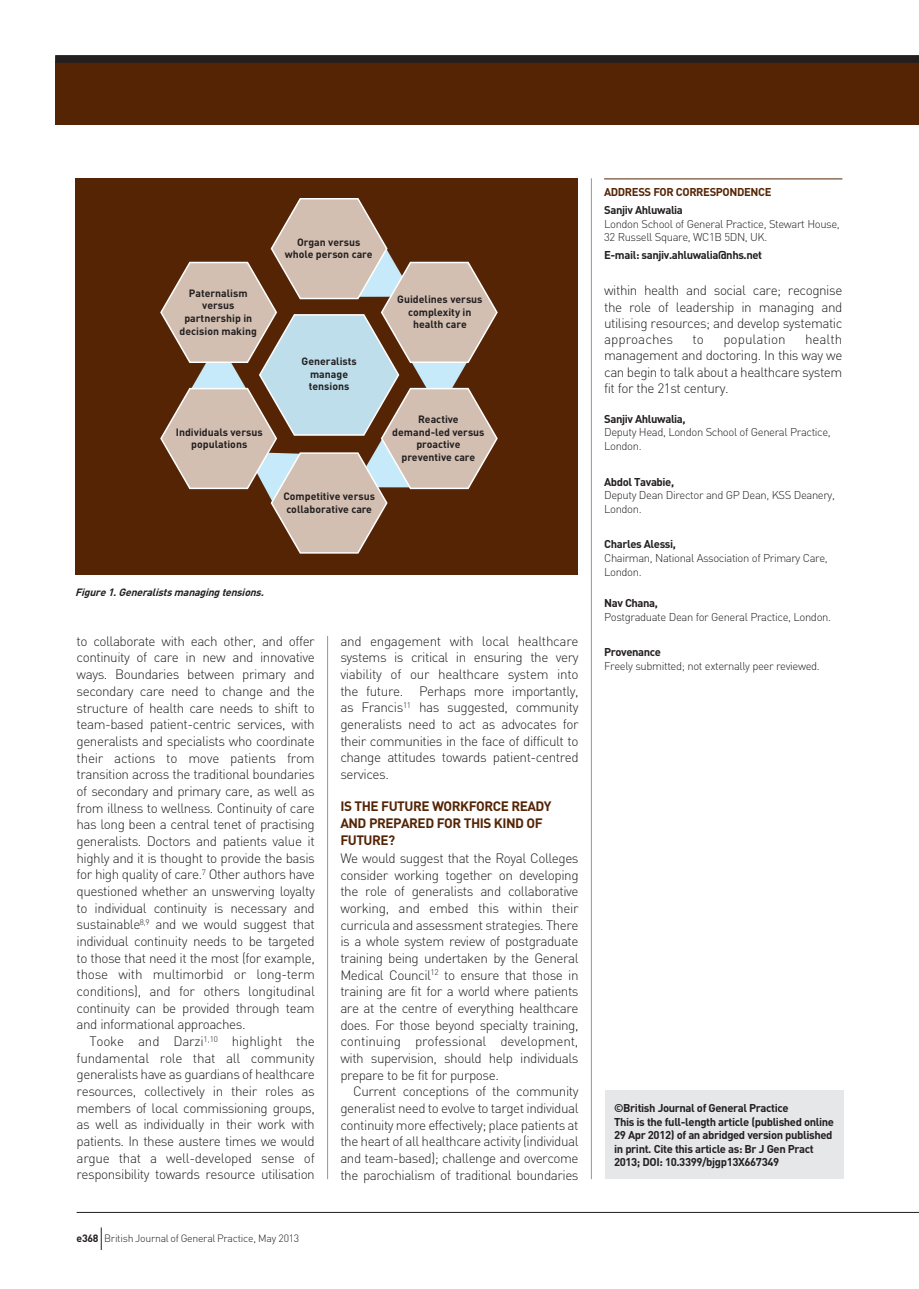
<style>
.page{position:relative;width:919px;height:1289px;background:#fff}
.page>*{position:absolute;margin:0;border:0;box-sizing:border-box;transform-origin:0 0}
.t1{font:300 13.5px/16.6px "DIN";letter-spacing:-.035em;color:#231f20;text-align:justify}
.t2{font:700 13.5px/17px "DIN";letter-spacing:-.035em;color:#542404}
.t3{font:300 13.5px "DIN";color:#231f20}
.t4{font:300 11.25px/13.6px "DIN";letter-spacing:-.035em;color:#231f20}
.t5{font:700 11.25px/13.5px "DIN";letter-spacing:-.035em;color:#231f20}
.t6{font:700 11.25px "DIN";color:#542404}
.t7{font:700 10.5px/12.6px "DIN";color:#231f20;text-align:center}
.t8{font:300 10.5px "DIN";letter-spacing:-.025em;color:#231f20}
.t9{font:italic 700 10.5px "DIN";color:#231f20}
.s1{font-weight:700}
</style>
<div class="page">
<hr style="left:327px;top:636px;width:1px;height:543px;background:#939598">
<hr style="left:604px;top:178px;width:238px;height:1px;background:#542404">
<div style="left:75px;top:178px;width:502px;height:396px;background:#542404"></div>
<svg style="left:160px;top:198px;width:338px;height:356px"></svg>
<hr style="left:591px;top:178px;width:1px;height:1001px;background:#939598">
<hr style="left:77px;top:1211px;width:841px;height:1px;background:#231f20">
<svg style="left:101px;top:1227px;width:1px;height:22px"></svg>
<div style="left:55px;top:61px;width:863px;height:64px;background:#542404"></div>
<div style="left:55px;top:55px;width:863px;height:8px;background:#231f20"></div>
<div style="left:605px;top:1090px;width:238px;height:89px;background:#e6e7e9"></div>
<p class="t7" style="left:179px;top:286px;width:79px">Paternalism versus partnership in decision making</p>
<p class="t7" style="left:176px;top:425px;width:88px">Individuals versus populations</p>
<p class="t7" style="left:285px;top:235px;width:89px">Organ versus whole person care</p>
<p class="t7" style="left:301px;top:354px;width:57px">Generalists manage tensions</p>
<p class="t7" style="left:283px;top:489px;width:93px;text-align:left">Competitive versus collaborative care</p>
<p class="t7" style="left:397px;top:292px;width:87px">Guidelines versus complexity in health care</p>
<p class="t7" style="left:392px;top:412px;width:94px">Reactive demand-led versus proactive preventive care</p>
<p class="t9" style="left:75px;top:585px;width:193px">Figure1.Generalistsmanagingtensions.</p>
<p class="t1" style="left:77px;top:632px;width:240px">to collaborate with each other, and offer continuity of care in new and innovative ways. Boundaries between primary and secondary care need to change and the structure of health care needs to shift to team-based patient-centric services, with generalists and specialists who coordinate their actions to move patients from transition across the traditional boundaries of secondary and primary care, as well as from illness to wellness. Continuity of care has long been a central tenet of practising generalists. Doctors and patients value it highly and it is thought to provide the basis for high quality of care.<sup>7</sup> Other authors have questioned whether an unswerving loyalty to individual continuity is necessary and sustainable<sup>8,9</sup> and we would suggest that individual continuity needs to be targeted to those that need it the most (for example, those with multimorbid or long-term conditions), and for others longitudinal continuity can be provided through team and informational approaches.</p>
<p class="t1" style="left:77px;top:1032px;width:240px;text-indent:13px">Tooke and Darzi<sup>1,10</sup> highlight the fundamental role that all community generalists have as guardians of healthcare resources, collectively in their roles as members of local commissioning groups, as well as individually in their work with patients. In these austere times we would argue that a well-developed sense of responsibility towards resource utilisation</p>
<p class="t8" style="left:77px;top:1232px;width:224px"><span class="s1">e368</span> British Journal of General Practice, May 2013</p>
<p class="t1" style="left:340px;top:632px;width:240px">and engagement with local healthcare systems is critical in ensuring the very viability of our healthcare system into the future. Perhaps more importantly, as Francis<sup>11</sup> has suggested, community generalists need to act as advocates for their communities in the face of difficult to change attitudes towards patient-centred services.</p>
<p class="t2" style="left:340px;top:797px;width:213px">Is the future workforce ready and prepared for this ki nd of future?</p>
<p class="t1" style="left:340px;top:849px;width:240px">We would suggest that the Royal Colleges consider working together on developing the role of generalists and collaborative working, and embed this within their curricula and assessment strategies. There is a whole system review of postgraduate training being undertaken by the General Medical Council<sup>12</sup> to ensure that those in training are fit for a world where patients are at the centre of everything healthcare does. For those beyond specialty training, continuing professional development, with supervision, should help individuals prepare to be fit for purpose.</p>
<p class="t1" style="left:340px;top:1082px;width:240px;text-indent:13px">Current conceptions of the community generalist need to evolve to target individual continuity more effectively; place patients at the heart of all healthcare activity (individual and team-based); challenge and overcome the parochialism of traditional boundaries</p>
<p class="t6" style="left:604px;top:185px;width:8px">ADDRESS</p>
<p class="t6" style="left:653px;top:185px;width:8px">FOR</p>
<p class="t6" style="left:675px;top:185px;width:8px">CORRESPONDENCE</p>
<p class="t5" style="left:604px;top:203px;width:80px">Sanjiv Ahluwalia</p>
<p class="t4" style="left:604px;top:217px;width:237px">London School of General Practice, Stewart House,<br>32 Russell Square, WC1B 5DN, UK.</p>
<p class="t5" style="left:604px;top:247px;width:159px">E-mail: sanjiv.ahluwalia@nhs.net</p>
<p class="t1" style="left:604px;top:282px;width:240px;line-height:16.2px">within health and social care; recognise the role of leadership in managing and utilising resources; and develop systematic approaches</p>
<p class="t1" style="left:604px;top:331px;width:240px;line-height:16.2px;text-indent:201px">health management and doctoring. In this way we can begin to talk about a healthcare system fit for the 21st century.</p>
<p class="t5" style="left:604px;top:411px;width:83px">Sanjiv Ahluwalia,</p>
<p class="t4" style="left:604px;top:425px;width:228px">Deputy Head, London School of General Practice,<br>London.</p>
<p class="t5" style="left:604px;top:474px;width:71px">Abdol Tavabie,</p>
<p class="t4" style="left:604px;top:488px;width:232px">Deputy Dean Director and GP Dean, KSS Deanery,<br>London.</p>
<p class="t5" style="left:604px;top:537px;width:73px">Charles Alessi,</p>
<p class="t4" style="left:604px;top:551px;width:225px">Chairman, National Association of Primary Care,<br>London.</p>
<p class="t5" style="left:604px;top:595px;width:55px">Nav Chana,</p>
<p class="t4" style="left:604px;top:609px;width:228px">Postgraduate Dean for General Practice, London.</p>
<p class="t5" style="left:604px;top:645px;width:58px">Provenance</p>
<p class="t4" style="left:604px;top:659px;width:217px">Freely submitted; not externally peer reviewed.</p>
<p class="t1" style="left:692px;top:331px;width:13px">to</p>
<p class="t3" style="left:723px;top:331px;width:64px">population</p>
<p class="t5" style="left:614px;top:1100px;width:221px">©British Journal of General Practice<br>This is the full-length article (published online 29 Apr 2012) of an abridged version published in print. Cite this article as: Br J Gen Pract 2013; DO I: 10.3399/bjgp13X667349</p>
</div>
